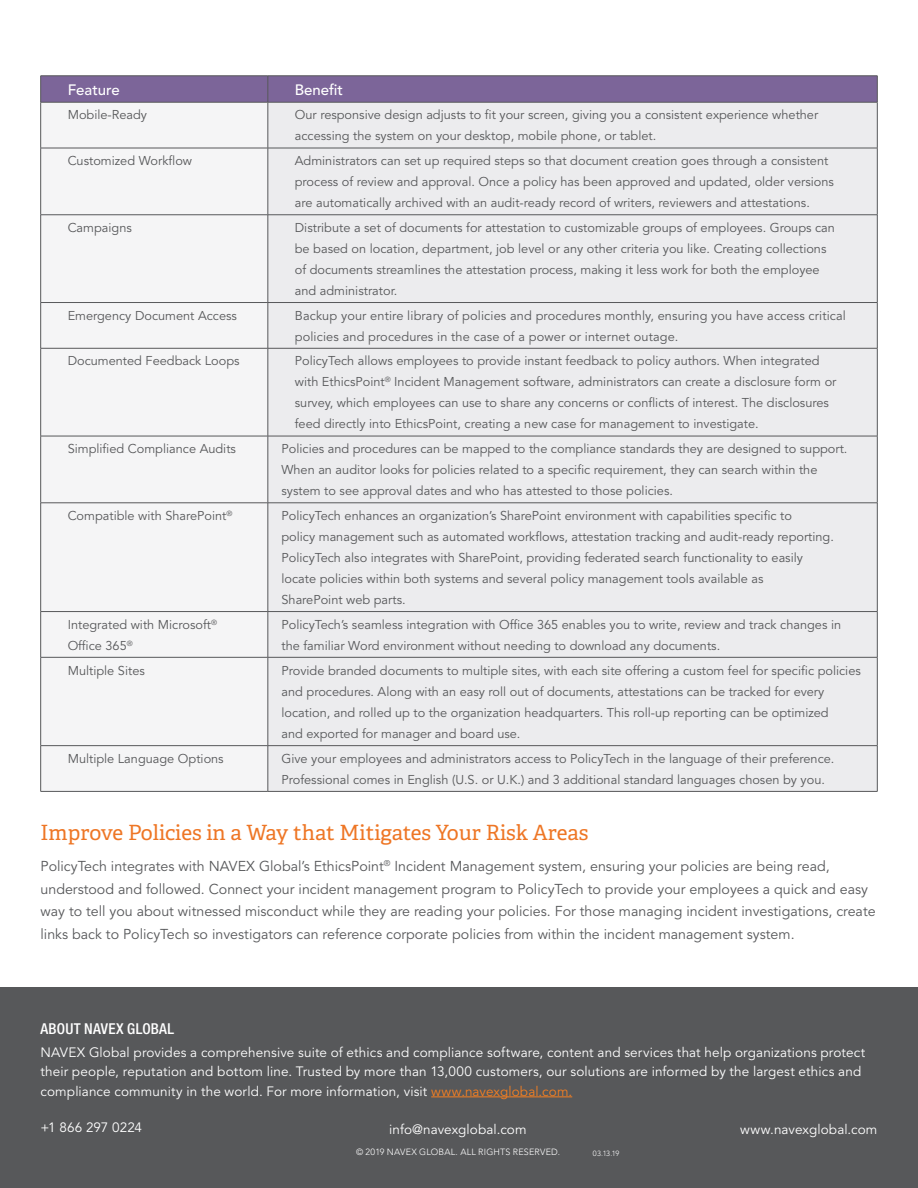
<style>
.page{position:relative;width:918px;height:1188px;background:#fff}
.page>*{position:absolute;margin:0;border:0;box-sizing:border-box;transform-origin:0 0}
.t1{font:21px "Adelle";color:#ee7625}
.t2{font:500 condensed 15px "Helvetica Neue LT Std";letter-spacing:.02em;color:#fff}
.t3{font:500 15px "Avenir LT Std";color:#fff}
.t4{font:14.25px/22.5px "Avenir LT Std";color:#57585a}
.t5{font:13.5px/19.5px "Avenir LT Std";letter-spacing:.01em;color:#fff}
.t6{font:12.75px/21px "Avenir LT Std";color:#57585a}
.t7{font:300 9px "Avenir LT Std";letter-spacing:.02em;color:#fff}
.t8{font:300 7.5px "Avenir LT Std";color:#fff}
.s1{color:#f57f21}
</style>
<div class="page">
<div style="left:0;top:987px;width:918px;height:201px;background:#57585a"></div>
<hr style="left:431px;top:1097px;width:141px;height:1px;background:#f57f21">
<div style="left:41px;top:103px;width:227px;height:688px;background:#f5f5f6"></div>
<div style="left:269px;top:103px;width:608px;height:688px;background:#ececee"></div>
<hr style="left:268px;top:148px;width:610px;height:1px;background:#57585a">
<hr style="left:268px;top:215px;width:610px;height:1px;background:#57585a">
<hr style="left:268px;top:302px;width:610px;height:1px;background:#57585a">
<hr style="left:268px;top:348px;width:610px;height:1px;background:#57585a">
<hr style="left:268px;top:436px;width:610px;height:1px;background:#57585a">
<hr style="left:268px;top:503px;width:610px;height:1px;background:#57585a">
<hr style="left:268px;top:611px;width:610px;height:1px;background:#57585a">
<hr style="left:268px;top:657px;width:610px;height:1px;background:#57585a">
<hr style="left:268px;top:745px;width:610px;height:1px;background:#57585a">
<hr style="left:268px;top:791px;width:610px;height:1px;background:#57585a">
<hr style="left:40px;top:148px;width:228px;height:1px;background:#57585a">
<hr style="left:40px;top:215px;width:228px;height:1px;background:#57585a">
<hr style="left:40px;top:302px;width:228px;height:1px;background:#57585a">
<hr style="left:40px;top:348px;width:228px;height:1px;background:#57585a">
<hr style="left:40px;top:436px;width:228px;height:1px;background:#57585a">
<hr style="left:40px;top:503px;width:228px;height:1px;background:#57585a">
<hr style="left:40px;top:611px;width:228px;height:1px;background:#57585a">
<hr style="left:40px;top:657px;width:228px;height:1px;background:#57585a">
<hr style="left:40px;top:745px;width:228px;height:1px;background:#57585a">
<hr style="left:40px;top:791px;width:228px;height:1px;background:#57585a">
<hr style="left:40px;top:102px;width:228px;height:1px;background:#57585a">
<hr style="left:40px;top:102px;width:1px;height:46px;background:#57585a">
<hr style="left:40px;top:148px;width:1px;height:67px;background:#57585a">
<hr style="left:40px;top:215px;width:1px;height:87px;background:#57585a">
<hr style="left:40px;top:303px;width:1px;height:45px;background:#57585a">
<hr style="left:40px;top:348px;width:1px;height:88px;background:#57585a">
<hr style="left:40px;top:436px;width:1px;height:67px;background:#57585a">
<hr style="left:40px;top:503px;width:1px;height:108px;background:#57585a">
<hr style="left:40px;top:612px;width:1px;height:45px;background:#57585a">
<hr style="left:40px;top:658px;width:1px;height:87px;background:#57585a">
<hr style="left:40px;top:746px;width:1px;height:45px;background:#57585a">
<hr style="left:268px;top:102px;width:610px;height:1px;background:#57585a">
<hr style="left:268px;top:102px;width:1px;height:46px;background:#57585a">
<hr style="left:877px;top:102px;width:1px;height:46px;background:#57585a">
<hr style="left:268px;top:148px;width:1px;height:67px;background:#57585a">
<hr style="left:877px;top:148px;width:1px;height:67px;background:#57585a">
<hr style="left:268px;top:215px;width:1px;height:87px;background:#57585a">
<hr style="left:877px;top:215px;width:1px;height:87px;background:#57585a">
<hr style="left:268px;top:303px;width:1px;height:45px;background:#57585a">
<hr style="left:877px;top:303px;width:1px;height:45px;background:#57585a">
<hr style="left:268px;top:348px;width:1px;height:88px;background:#57585a">
<hr style="left:877px;top:348px;width:1px;height:88px;background:#57585a">
<hr style="left:268px;top:436px;width:1px;height:67px;background:#57585a">
<hr style="left:877px;top:436px;width:1px;height:67px;background:#57585a">
<hr style="left:268px;top:503px;width:1px;height:108px;background:#57585a">
<hr style="left:877px;top:503px;width:1px;height:108px;background:#57585a">
<hr style="left:268px;top:612px;width:1px;height:45px;background:#57585a">
<hr style="left:877px;top:612px;width:1px;height:45px;background:#57585a">
<hr style="left:268px;top:658px;width:1px;height:87px;background:#57585a">
<hr style="left:877px;top:658px;width:1px;height:87px;background:#57585a">
<hr style="left:268px;top:746px;width:1px;height:45px;background:#57585a">
<hr style="left:877px;top:746px;width:1px;height:45px;background:#57585a">
<svg style="left:40px;top:76px;width:838px;height:26px;background:#7b6497"></svg>
<p class="t3" style="left:68px;top:81px;width:54px">Feature</p>
<p class="t3" style="left:295px;top:81px;width:50px">Benefit</p>
<p class="t6" style="left:68px;top:105px;width:81px">Mobile-Ready</p>
<p class="t6" style="left:295px;top:105px;width:525px">Our responsive design adjusts to fit your screen, giving you a consistent experience whether accessing the system on your desktop, mobile phone, or tablet.</p>
<p class="t6" style="left:68px;top:151px;width:126px">Customized Workflow</p>
<p class="t6" style="left:295px;top:151px;width:541px">Administrators can set up required steps so that document creation goes through a consistent process of review and approval. Once a policy has been approved and updated, older versions are automatically archived with an audit-ready record of writers, reviewers and attestations.</p>
<p class="t6" style="left:68px;top:217px;width:66px">Campaigns</p>
<p class="t6" style="left:295px;top:217px;width:542px">Distribute a set of documents for attestation to customizable groups of employees. Groups can be based on location, department, job level or any other criteria you like. Creating collections of documents streamlines the attestation process, making it less work for both the employee and administrator.</p>
<p class="t6" style="left:68px;top:305px;width:171px">Emergency Document Access</p>
<p class="t6" style="left:295px;top:305px;width:553px">Backup your entire library of policies and procedures monthly, ensuring you have access critical policies and procedures in the case of a power or internet outage.</p>
<p class="t6" style="left:68px;top:351px;width:173px">Documented Feedback Loops</p>
<p class="t6" style="left:295px;top:351px;width:543px">PolicyTech allows employees to provide instant feedback to policy authors. When integrated with EthicsPoint<sup>®</sup> Incident Management software, administrators can create a disclosure form or survey, which employees can use to share any concerns or conflicts of interest. The disclosures feed directly into EthicsPoint, creating a new case for management to investigate.</p>
<p class="t6" style="left:68px;top:439px;width:170px">Simplified Compliance Audits</p>
<p class="t6" style="left:282px;top:439px;width:567px">Policies and procedures can be mapped to the compliance standards they are designed to support.<br>When an auditor looks for policies related to a specific requirement, they can search within the system to see approval dates and who has attested to those policies.</p>
<p class="t6" style="left:68px;top:505px;width:166px">Compatible with SharePoint<sup>®</sup></p>
<p class="t6" style="left:282px;top:505px;width:554px">PolicyTech enhances an organization’s SharePoint environment with capabilities specific to<br>policy management such as automated workflows, attestation tracking and audit-ready reporting.<br>PolicyTech also integrates with SharePoint, providing federated search functionality to easily locate policies within both systems and several policy management tools available as<br>SharePoint web parts.</p>
<p class="t6" style="left:68px;top:614px;width:151px">Integrated with Microsoft<sup>®<br></sup>Office 365<sup>®</sup></p>
<p class="t6" style="left:282px;top:614px;width:561px">PolicyTech’s seamless integration with Office 365 enables you to write, review and track changes in the familiar Word environment without needing to download any documents.</p>
<p class="t6" style="left:68px;top:660px;width:79px">Multiple Sites</p>
<p class="t6" style="left:282px;top:660px;width:581px">Provide branded documents to multiple sites, with each site offering a custom feel for specific policies and procedures. Along with an easy roll out of documents, attestations can be tracked for every location, and rolled up to the organization headquarters. This roll-up reporting can be optimized<br>and exported for manager and board use.</p>
<p class="t6" style="left:68px;top:748px;width:158px">Multiple Language Options</p>
<p class="t6" style="left:282px;top:748px;width:555px">Give your employees and administrators access to PolicyTech in the language of their preference.<br>Professional comes in English (U.S. or U.K.) and 3 additional standard languages chosen by you.</p>
<h1 class="t1" style="left:40px;top:817px;width:549px">Improve Policies in a Way that Mitigates Your Risk Areas</h1>
<p class="t4" style="left:40px;top:855px;width:837px">PolicyTech integrates with NAVEX Global’s EthicsPoint<sup>®</sup> Incident Management system, ensuring your policies are being read, understood and followed. Connect your incident management program to PolicyTech to provide your employees a quick and easy way to tell you about witnessed misconduct while they are reading your policies. For those managing incident investigations, create links back to PolicyTech so investigators can reference corporate policies from within the incident management system.</p>
<p class="t2" style="left:40px;top:1019px;width:135px">ABOUT NAVEX GLOBAL</p>
<p class="t5" style="left:40px;top:1043px;width:826px">NAVEX Global provides a comprehensive suite of ethics and compliance software, content and services that help organizations protect their people, reputation and bottom line. Trusted by more than 13,000 customers, our solutions are informed by the largest ethics and compliance community in the world. For more information, visit <span class="s1">www.navexglobal.com.</span></p>
<p class="t5" style="left:40px;top:1118px;width:103px">+1 866 297 0224</p>
<p class="t5" style="left:389px;top:1120px;width:139px">info@navexglobal.com</p>
<p class="t5" style="left:740px;top:1120px;width:139px">www.navexglobal.com</p>
<p class="t7" style="left:356px;top:1147px;width:205px">© 2019 NAVEX GLOBAL. ALL RIGHTS RESERVED.</p>
<p class="t8" style="left:593px;top:1149px;width:28px">03.13.19</p>
</div>
